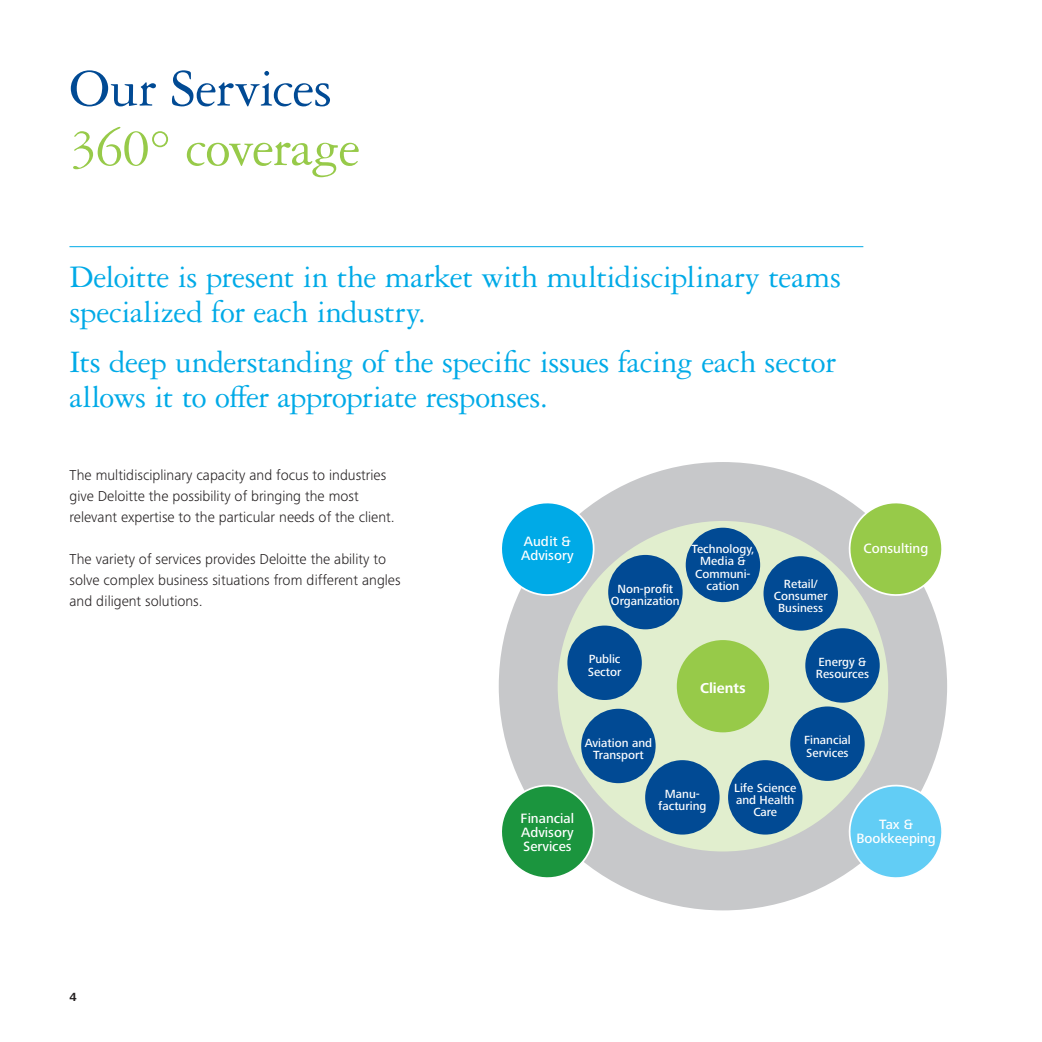
<style>
.page{position:relative;width:1042px;height:1042px;background:#fff}
.page>*{position:absolute;margin:0;border:0;box-sizing:border-box;transform-origin:0 0}
.t1{font:56px "Garamond 3 LT Pro";letter-spacing:-.025em;color:#97ca49}
.t2{font:56px "Garamond 3 LT Pro";letter-spacing:-.015em;color:#014a94}
.t3{font:33.25px/35px "Garamond 3 LT Pro";letter-spacing:-.015em;color:#00aae7}
.t4{font:300 14.88px/21px "Frutiger Next Pro";color:#231f20}
.t5{font:700 14.88px "Frutiger Next Pro";color:#fff}
.t6{font:500 14px/14px "Frutiger Next Pro";color:#fff}
.t7{font:500 12.25px/12.2px "Frutiger Next Pro";color:#fff;text-align:center}
.t8{font:700 12.25px "Frutiger Next Pro";color:#231f20}
</style>
<div class="page">
<div style="left:499px;top:462px;width:448px;height:448px;background:#c7c8ca;border-radius:50%"></div>
<div style="left:558px;top:521px;width:330px;height:330px;background:#e1eece;border-radius:50%"></div>
<hr style="left:69px;top:246px;width:794px;height:1px;background:#00aae7">
<div style="left:677px;top:640px;width:92px;height:92px;background:#97ca49;border-radius:50%"></div>
<div style="left:686px;top:528px;width:74px;height:74px;background:#014a94;border-radius:50%"></div>
<div style="left:763px;top:556px;width:75px;height:74px;background:#014a94;border-radius:50%"></div>
<div style="left:805px;top:628px;width:75px;height:75px;background:#014a94;border-radius:50%"></div>
<div style="left:790px;top:706px;width:74px;height:75px;background:#014a94;border-radius:50%"></div>
<div style="left:728px;top:760px;width:74px;height:74px;background:#014a94;border-radius:50%"></div>
<div style="left:645px;top:760px;width:74px;height:74px;background:#014a94;border-radius:50%"></div>
<div style="left:581px;top:709px;width:74px;height:74px;background:#014a94;border-radius:50%"></div>
<div style="left:567px;top:625px;width:75px;height:75px;background:#014a94;border-radius:50%"></div>
<div style="left:608px;top:555px;width:74px;height:74px;background:#014a94;border-radius:50%"></div>
<svg style="left:502px;top:499px;width:98px;height:102px"></svg>
<svg style="left:844px;top:497px;width:98px;height:103px"></svg>
<svg style="left:843px;top:779px;width:99px;height:99px"></svg>
<svg style="left:502px;top:779px;width:98px;height:99px"></svg>
<p class="t2" style="left:69px;top:58px;width:264px">Our Services</p>
<p class="t1" style="left:69px;top:117px;width:292px">360° coverage</p>
<p class="t3" style="left:69px;top:259px;width:773px">Deloitte is present in the market with multidisciplinary teams specialized for each industry.</p>
<p class="t3" style="left:69px;top:344px;width:768px">Its deep understanding of the specific issues facing each sector allows it to offer appropriate responses.</p>
<p class="t4" style="left:69px;top:464px;width:327px">The multidisciplinary capacity and focus to industries give Deloitte the possibility of bringing the most relevant expertise to the particular needs of the client.</p>
<p class="t4" style="left:69px;top:548px;width:333px">The variety of services provides Deloitte the ability to solve complex business situations from different angles and diligent solutions.</p>
<p class="t8" style="left:69px;top:990px;width:9px">4</p>
<p class="t6" style="left:521px;top:534px;width:54px">Audit &amp;<br>Advisory</p>
<p class="t6" style="left:863px;top:541px;width:66px">Consulting</p>
<p class="t7" style="left:524px;top:537px;width:47px;text-align:left">Audit &amp;<br>Advisory</p>
<p class="t7" style="left:873px;top:537px;width:47px;text-align:left">Audit &amp;<br>Advisory</p>
<p class="t7" style="left:691px;top:543px;width:65px">Technology,<br>Media &amp;<br>Communi&shy;cation</p>
<p class="t7" style="left:774px;top:578px;width:55px">Retail/<br>Consumer<br>Business</p>
<p class="t7" style="left:611px;top:582px;width:70px">Non-profit<br>Organization</p>
<p class="t7" style="left:589px;top:653px;width:33px">Public</p>
<p class="t7" style="left:588px;top:665px;width:35px">Sector</p>
<p class="t5" style="left:700px;top:679px;width:47px">Clients</p>
<p class="t7" style="left:816px;top:656px;width:55px;text-align:left">Energy &amp;<br>Resources</p>
<p class="t7" style="left:585px;top:736px;width:69px">Aviation and<br>Transport</p>
<p class="t6" style="left:521px;top:811px;width:55px">Financial</p>
<p class="t6" style="left:521px;top:825px;width:54px">Advisory<br>Services</p>
<p class="t7" style="left:512px;top:820px;width:71px">Tax &amp;<br>Bookkeeping</p>
<p class="t7" style="left:658px;top:788px;width:50px">Manu&shy;facturing</p>
<p class="t7" style="left:804px;top:734px;width:48px;text-align:left">Financial<br>Services</p>
<p class="t7" style="left:734px;top:781px;width:64px">Life Science and Health<br>Care</p>
<p class="t6" style="left:856px;top:817px;width:81px;text-align:center">Tax &amp;<br>Bookkeeping</p>
<p class="t7" style="left:861px;top:820px;width:71px">Tax &amp;<br>Bookkeeping</p>
</div>
